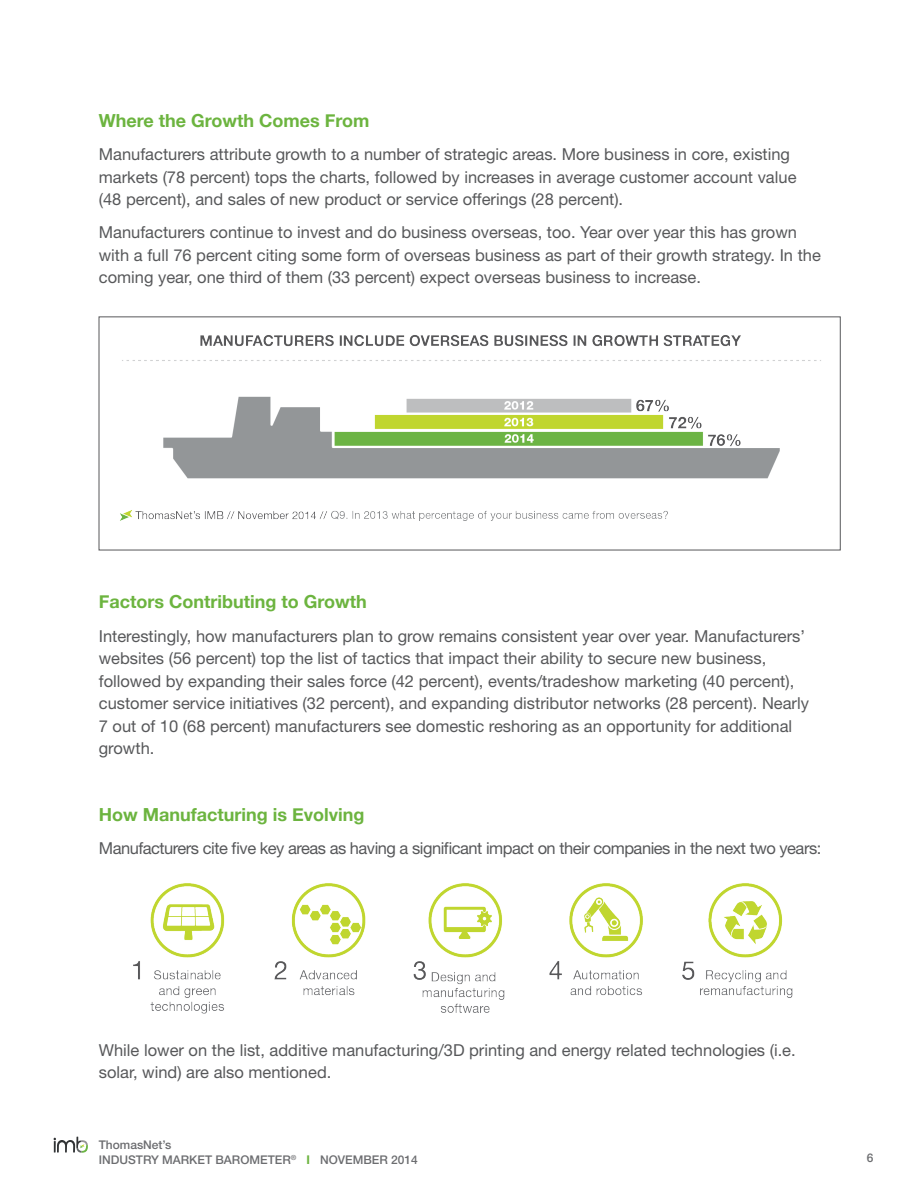
<style>
.page{position:relative;width:918px;height:1188px;background:#fff}
.page>*{position:absolute;margin:0;border:0;box-sizing:border-box;transform-origin:0 0}
.t1{font:700 18px "Helvetica Neue";color:#6cb43f}
.t2{font:16.5px/22.5px "Helvetica Neue";color:#57585a}
.t3{font:16.5px "Helvetica Neue";letter-spacing:-.03em;color:#57585a}
.t4{font:500 12px/14.4px "Helvetica Neue";color:#6c6d70}
.s1{font-weight:700;color:#6cb43f}
</style>
<div class="page">
<svg style="left:54px;top:1137px;width:34px;height:16px"></svg>
<img style="left:120px;top:335px;width:701px;height:186px">
<img style="left:133px;top:883px;width:660px;height:131px">
<p class="t1" style="left:99px;top:109px;width:272px">Where the Growth Comes From</p>
<p class="t2" style="left:99px;top:143px;width:699px">Manufacturers attribute growth to a number of strategic areas. More business in core, existing markets (78 percent) tops the charts, followed by increases in average customer account value (48 percent), and sales of new product or service offerings (28 percent).</p>
<p class="t2" style="left:99px;top:221px;width:724px">Manufacturers continue to invest and do business overseas, too. Year over year this has grown with a full 76 percent citing some form of overseas business as part of their growth strategy. In the coming year, one third of them (33 percent) expect overseas business to increase.</p>
<p class="t1" style="left:99px;top:591px;width:269px">Factors Contributing to Growth</p>
<p class="t2" style="left:99px;top:624px;width:712px">Interestingly, how manufacturers plan to grow remains consistent year over year. Manufacturers’ websites (56 percent) top the list of tactics that impact their ability to secure new business, followed by expanding their sales force (42 percent), events/tradeshow marketing (40 percent), customer service initiatives (32 percent), and expanding distributor networks (28 percent). Nearly 7 out of 10 (68 percent) manufacturers see domestic reshoring as an opportunity for additional growth.</p>
<p class="t1" style="left:99px;top:803px;width:267px">How Manufacturing is Evolving</p>
<p class="t3" style="left:99px;top:838px;width:724px">Manufacturers cite five key areas as having a significant impact on their companies in the next two years:</p>
<p class="t2" style="left:99px;top:1038px;width:698px">While lower on the list, additive manufacturing/3D printing and energy related technologies (i.e. solar, wind) are also mentioned.</p>
<p class="t4" style="left:99px;top:1138px;width:321px">ThomasNet’s<br>INDUSTRY MARKET BAROMETER<sup>®</sup> <span class="s1">I</span> NOVEMBER 2014</p>
<p class="t4" style="left:867px;top:1151px;width:8px">6</p>
</div>
